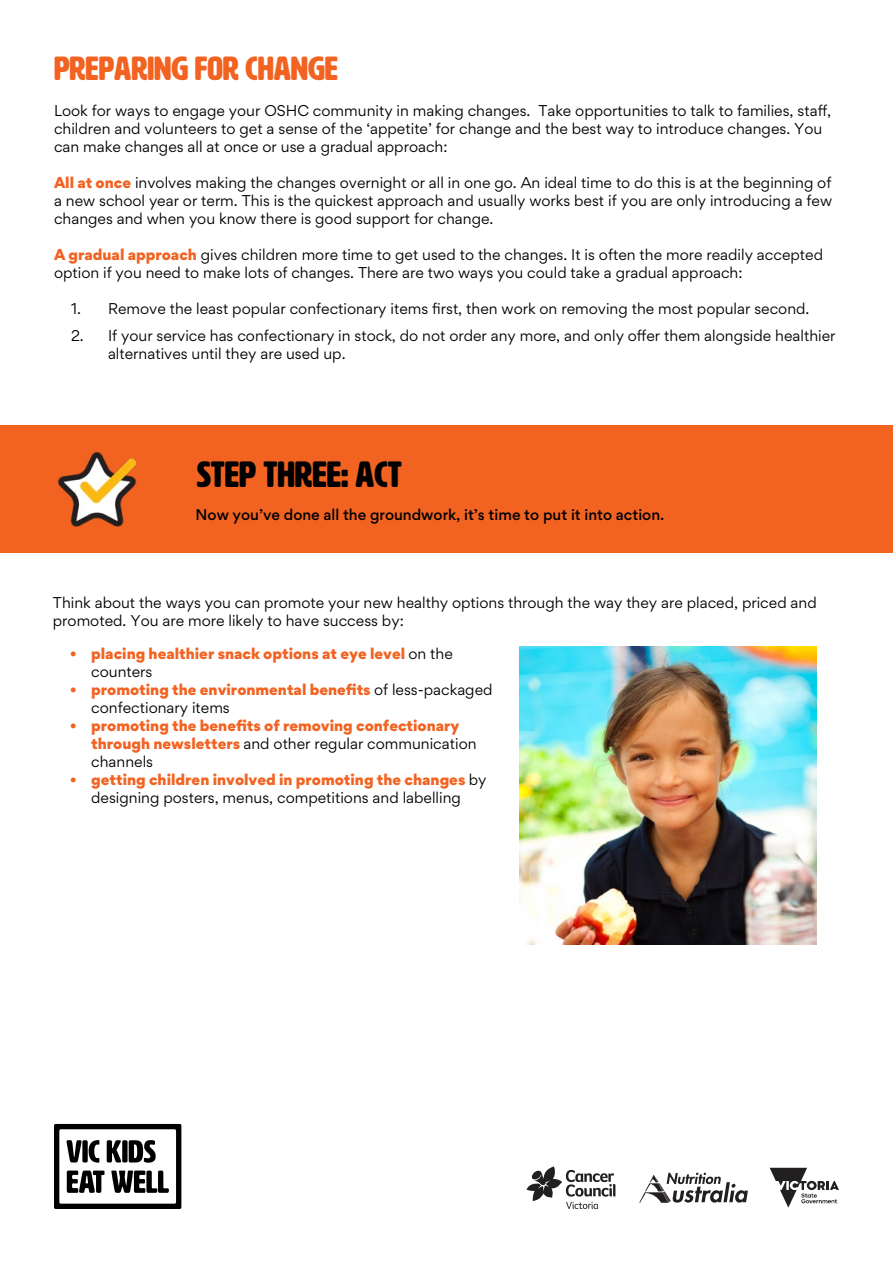
<style>
.page{position:relative;width:893px;height:1263px;background:#fff}
.page>*{position:absolute;margin:0;border:0;box-sizing:border-box;transform-origin:0 0}
.t1{font:36px "HWT Artz";color:#000}
.t2{font:33px "HWT Artz";color:#f26322}
.t3{font:15px/18px "Gordita";color:#000}
.t4{font:900 15px/18px "Gordita";color:#f26322}
.t5{font:15px/18px "Gordita";color:#000101}
.t6{font:500 15px "Gordita";color:#000}
.s1{font-weight:900;color:#f26322}
.s2{font-weight:400}
.s3{font-weight:400;color:#000}
.s4{color:#f26322}
</style>
<div class="page">
<svg style="left:54px;top:1124px;width:127px;height:85px"></svg>
<svg style="left:526px;top:1166px;width:89px;height:43px"></svg>
<svg style="left:639px;top:1173px;width:109px;height:30px"></svg>
<svg style="left:770px;top:1168px;width:69px;height:40px"></svg>
<img style="left:519px;top:646px;width:298px;height:298px">
<div style="left:0;top:425px;width:893px;height:128px;background:#f26322"></div>
<img style="left:57px;top:452px;width:80px;height:75px">
<h2 class="t2" style="left:54px;top:51px;width:286px">PREPARING FOR CHANGE</h2>
<p class="t3" style="left:54px;top:102px;width:779px">Look for ways to engage your OSHC community in making changes. Take opportunities to talk to families, staff, children and volunteers to get a sense of the ‘appetite’ for change and the best way to introduce changes. You can make changes all at once or use a gradual approach:</p>
<p class="t3" style="left:54px;top:174px;width:780px;text-align:justify"><span class="s1">All at once</span> involves making the changes overnight or all in one go. An ideal time to do this is at the beginning of a new school year or term. This is the quickest approach and usually works best if you are only introducing a few changes and when you know there is good support for change.</p>
<p class="t3" style="left:54px;top:246px;width:770px"><span class="s1">A gradual approach</span> gives children more time to get used to the changes. It is often the more readily accepted option if you need to make lots of changes. There are two ways you could take a gradual approach:</p>
<p class="t3" style="left:71px;top:300px;width:740px">1. Remove the least popular confectionary items first, then work on removing the most popular second.</p>
<p class="t3" style="left:108px;top:326px;width:729px;text-indent:-37px">2. If your service has confectionary in stock, do not order any more, and only offer them alongside healthier alternatives until they are used up.</p>
<h1 class="t1" style="left:197px;top:456px;width:206px">STEP THREE: ACT</h1>
<p class="t6" style="left:196px;top:504px;width:470px">Now you’ve done all the groundwork, it’s time to put it into action.</p>
<p class="t5" style="left:53px;top:593px;width:765px">Think about the ways you can promote your new healthy options through the way they are placed, priced and promoted. You are more likely to have success by:</p>
<p class="t4" style="left:91px;top:644px;width:363px;text-indent:-21px"><span class="s2">•</span> placing healthier snack options at eye level <span class="s3">on the counters</span></p>
<p class="t4" style="left:91px;top:680px;width:403px;text-indent:-21px"><span class="s2">•</span> promoting the environmental benefits <span class="s3">of less-packaged confectionary items</span></p>
<p class="t4" style="left:91px;top:716px;width:387px;text-indent:-21px"><span class="s2">•</span> promoting the benefits of removing confectionary through newsletters <span class="s3">and other regular communication channels</span></p>
<p class="t3" style="left:70px;top:770px;width:418px;text-align:center"><span class="s4">•</span> <span class="s1">getting children involved in promoting the changes</span> by designing posters, menus, competitions and labelling</p>
</div>
